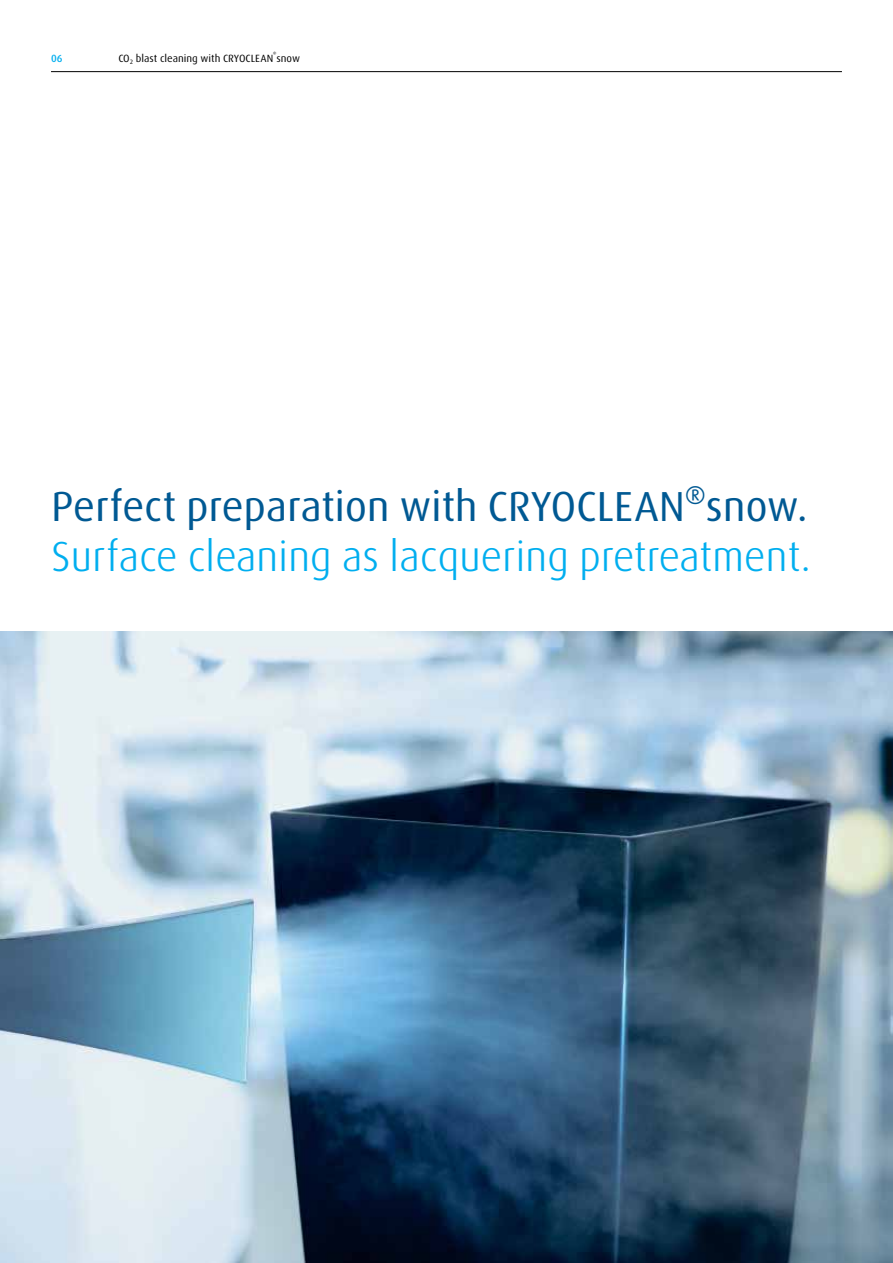
<style>
.page{position:relative;width:893px;height:1263px;background:#fff}
.page>*{position:absolute;margin:0;border:0;box-sizing:border-box;transform-origin:0 0}
.t1{font:300 42px "Linde Dax Global";letter-spacing:-.01em;color:#00aeef}
.t2{font:42px "Linde Dax Global";letter-spacing:-.01em;color:#005993}
.t3{font:10.5px "Linde Dax Global";color:#000}
.t4{font:500 10.5px "Linde Dax Global";color:#00aeef}
.t5{font:6.3px "Linde Dax Global";color:#000}
</style>
<div class="page">
<img style="left:0;top:631px;width:893px;height:632px">
<hr style="left:51px;top:71px;width:791px;height:1px;background:#000">
<p class="t5" style="left:273px;top:51px;width:5px">®</p>
<p class="t4" style="left:51px;top:52px;width:13px">06</p>
<p class="t3" style="left:118px;top:52px;width:183px">CO<sub>2</sub> blast cleaning with CRYOCLEAN snow</p>
<p class="t2" style="left:51px;top:482px;width:758px">Perfect preparation with CRYOCLEAN®snow.</p>
<p class="t1" style="left:51px;top:532px;width:762px">Surface cleaning as lacquering pretreatment.</p>
</div>
